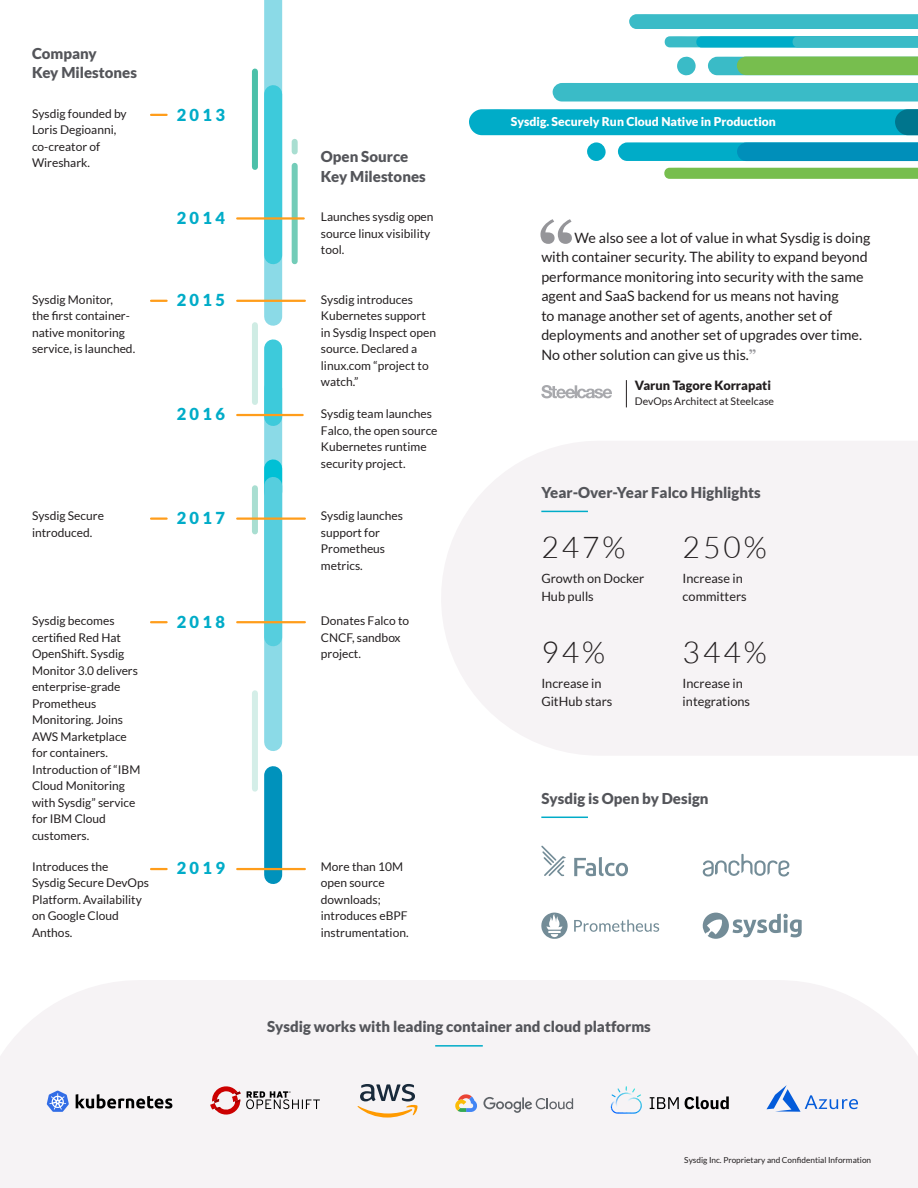
<style>
.page{position:relative;width:918px;height:1188px;background:#fff}
.page>*{position:absolute;margin:0;border:0;box-sizing:border-box;transform-origin:0 0}
.Sys_CB_text{font:700 72px "Georgia";color:#959599}
.Sys_CB_text-2{font:300 30px "Lato";letter-spacing:.1em;color:#231f20}
.Sys_CB_text-3{font:900 16.5px "Lato";letter-spacing:.2em;color:#00acc8}
.Sys_CB_H1{font:900 15px/19.5px "Lato";color:#54555a}
.Sys_CB_text-4{font:14.25px/19.5px "Lato";color:#231f20}
.Sys_CB_text-5{font:12.75px/18px "Lato";color:#231f20}
.Sys_CB_text-6{font:900 12.75px "Lato";color:#231f20}
.t1{font:900 12.15px "Lato";color:#fff}
.Sys_CB_text-7{font:12px/16.5px "Lato";color:#231f20}
.Sys_CB_text-8{font:10.5px "Lato";color:#231f20}
.Sys_CB_text-9{font:8.25px "Lato";color:#231f20}
.s1{font-family:"Georgia";font-weight:700;color:#959599}
</style>
<div class="page">
<svg style="left:469px;top:109px;width:449px;height:26px;background:#04aac6"></svg>
<div style="left:587px;top:142px;width:19px;height:19px;background:#00acc8;border-radius:50%"></div>
<svg style="left:618px;top:142px;width:300px;height:19px;background:#069dc1"></svg>
<svg style="left:677px;top:57px;width:19px;height:18px"></svg>
<svg style="left:708px;top:56px;width:210px;height:19px;background:#72bf64"></svg>
<div style="left:552px;top:83px;width:366px;height:19px;background:#3abbc7"></div>
<svg style="left:664px;top:36px;width:254px;height:12px;background:#2bb7c9"></svg>
<svg style="left:629px;top:14px;width:289px;height:15px;background:#3dbcc8"></svg>
<svg style="left:664px;top:168px;width:254px;height:11px;background:#79bf51"></svg>
<div style="left:252px;top:72px;width:6px;height:95px;background:#4cc0a9"></div>
<div style="left:252px;top:693px;width:6px;height:96px;background:#d4eee8"></div>
<div style="left:252px;top:325px;width:6px;height:77px;background:#cfece4"></div>
<div style="left:252px;top:488px;width:6px;height:43px;background:#a9ded1"></div>
<div style="left:292px;top:166px;width:6px;height:95px;background:#73ccb8"></div>
<div style="left:292px;top:142px;width:6px;height:10px;background:#a9ded1"></div>
<svg style="left:264px;top:417px;width:18px;height:325px;background:#80d7e5"></svg>
<div style="left:264px;top:0;width:18px;height:317px;background:#8bdae7"></div>
<div style="left:264px;top:94px;width:18px;height:161px;background:#3dcadb"></div>
<svg style="left:264px;top:468px;width:18px;height:18px"></svg>
<div style="left:264px;top:486px;width:18px;height:151px;background:#56cede"></div>
<div style="left:264px;top:348px;width:18px;height:69px;background:#3dcadb"></div>
<div style="left:139px;top:980px;width:640px;height:208px;background:#f6f3f5"></div>
<div style="left:599px;top:441px;width:319px;height:315px;background:#f6f3f5"></div>
<hr style="left:435px;top:1045px;width:48px;height:2px;background:#00acc8">
<svg style="left:47px;top:1091px;width:22px;height:21px"></svg>
<svg style="left:76px;top:1094px;width:96px;height:15px"></svg>
<svg style="left:210px;top:1086px;width:110px;height:29px"></svg>
<svg style="left:358px;top:1084px;width:60px;height:34px"></svg>
<svg style="left:455px;top:1094px;width:118px;height:19px"></svg>
<svg style="left:611px;top:1086px;width:31px;height:28px"></svg>
<svg style="left:650px;top:1096px;width:79px;height:13px"></svg>
<svg style="left:766px;top:1085px;width:92px;height:27px"></svg>
<svg style="left:626px;top:380px;width:1px;height:27px"></svg>
<svg style="left:541px;top:385px;width:71px;height:13px"></svg>
<div style="left:264px;top:775px;width:18px;height:100px;background:#0092bc"></div>
<hr style="left:541px;top:511px;width:47px;height:1px;background:#00acc8">
<hr style="left:541px;top:817px;width:47px;height:1px;background:#00acc8">
<svg style="left:541px;top:846px;width:25px;height:30px"></svg>
<svg style="left:574px;top:857px;width:54px;height:19px"></svg>
<svg style="left:703px;top:854px;width:86px;height:23px"></svg>
<svg style="left:574px;top:920px;width:85px;height:12px"></svg>
<svg style="left:541px;top:913px;width:27px;height:26px"></svg>
<svg style="left:703px;top:913px;width:99px;height:26px"></svg>
<svg style="left:151px;top:300px;width:16px;height:2px"></svg>
<svg style="left:151px;top:114px;width:16px;height:2px"></svg>
<hr style="left:237px;top:217px;width:67px;height:3px;background:#ff9d1b">
<hr style="left:237px;top:517px;width:68px;height:3px;background:#ff9d1b">
<hr style="left:237px;top:621px;width:68px;height:2px;background:#ff9d1b">
<hr style="left:237px;top:868px;width:68px;height:2px;background:#ff9d1b">
<hr style="left:237px;top:300px;width:68px;height:2px;background:#ff9d1b">
<hr style="left:151px;top:517px;width:16px;height:3px;background:#ff9d1b">
<svg style="left:151px;top:621px;width:16px;height:2px"></svg>
<svg style="left:151px;top:868px;width:16px;height:2px"></svg>
<hr style="left:237px;top:414px;width:66px;height:2px;background:#ff9d1b">
<p class="Sys_CB_H1" style="left:32px;top:43px;width:106px">Company<br>Key Milestones</p>
<p class="Sys_CB_text-7" style="left:32px;top:105px;width:96px">Sysdig founded by<br>Loris Degioanni, co-creator of<br>Wireshark.</p>
<p class="Sys_CB_text-7" style="left:32px;top:291px;width:105px">Sysdig Monitor,<br>the first container&shy;native monitoring service, is launched.</p>
<p class="Sys_CB_text-3" style="left:177px;top:105px;width:50px">2013</p>
<p class="Sys_CB_text-3" style="left:177px;top:208px;width:50px">2014</p>
<p class="Sys_CB_text-3" style="left:177px;top:290px;width:50px">2015</p>
<p class="Sys_CB_text-3" style="left:177px;top:405px;width:50px">2016</p>
<p class="Sys_CB_text-7" style="left:32px;top:508px;width:73px">Sysdig Secure introduced.</p>
<p class="Sys_CB_text-3" style="left:177px;top:508px;width:50px">2017</p>
<p class="Sys_CB_text-7" style="left:32px;top:613px;width:110px">Sysdig becomes certified Red Hat<br>OpenShift. Sysdig<br>Monitor 3.0 delivers enterprise-grade<br>Prometheus<br>Monitoring. Joins<br>AWS Marketplace for containers.<br>Introduction of “IBM<br>Cloud Monitoring with Sysdig” service for IBM Cloud customers.</p>
<p class="Sys_CB_text-7" style="left:32px;top:858px;width:78px">Introduces the</p>
<p class="Sys_CB_text-7" style="left:32px;top:874px;width:119px">Sysdig Secure DevOps<br>Platform. Availability on Google Cloud<br>Anthos.</p>
<p class="Sys_CB_text-3" style="left:177px;top:612px;width:50px">2018</p>
<p class="Sys_CB_text-3" style="left:177px;top:859px;width:50px">2019</p>
<p class="Sys_CB_H1" style="left:321px;top:147px;width:106px">Open Source<br>Key Milestones</p>
<p class="Sys_CB_text-7" style="left:321px;top:209px;width:114px">Launches sysdig open source linux visibility tool.</p>
<p class="Sys_CB_text-7" style="left:321px;top:291px;width:117px">Sysdig introduces<br>Kubernetes support in Sysdig Inspect open source. Declared a linux.com “project to watch.”</p>
<p class="Sys_CB_text-7" style="left:321px;top:405px;width:118px">Sysdig team launches<br>Falco, the open source<br>Kubernetes runtime security project.</p>
<p class="Sys_CB_text-7" style="left:321px;top:508px;width:84px">Sysdig launches support for<br>Prometheus metrics.</p>
<p class="Sys_CB_text-7" style="left:321px;top:613px;width:90px">Donates Falco to<br>CNCF, sandbox project.</p>
<p class="Sys_CB_text-7" style="left:321px;top:858px;width:89px">More than 10M open source downloads; introduces eBPF instrumentation.</p>
<p class="t1" style="left:511px;top:115px;width:267px">Sysdig. Securely Run Cloud Native in Production</p>
<p class="Sys_CB_text" style="left:538px;top:202px;width:39px">“</p>
<p class="Sys_CB_text-4" style="left:541px;top:228px;width:330px;text-indent:33px">We also see a lot of value in what Sysdig is doing with container security. The ability to expand beyond performance monitoring into security with the same agent and SaaS backend for us means not having<br>to manage another set of agents, another set of deployments and another set of upgrades over time.<br>No other solution can give us this.<span class="s1">”</span></p>
<p class="Sys_CB_text-6" style="left:635px;top:378px;width:138px">Varun Tagore Korrapati</p>
<p class="Sys_CB_text-8" style="left:635px;top:396px;width:141px">DevOps Architect at Steelcase</p>
<p class="Sys_CB_H1" style="left:541px;top:482px;width:221px">Year-Over-Year Falco Highlights</p>
<p class="Sys_CB_text-2" style="left:541px;top:532px;width:86px">247%</p>
<p class="Sys_CB_text-2" style="left:683px;top:532px;width:86px">250%</p>
<p class="Sys_CB_text-5" style="left:541px;top:570px;width:105px">Growth on Docker<br>Hub pulls</p>
<p class="Sys_CB_text-5" style="left:683px;top:570px;width:66px">Increase in committers</p>
<p class="Sys_CB_text-2" style="left:541px;top:636px;width:65px">94%</p>
<p class="Sys_CB_text-2" style="left:683px;top:636px;width:86px">344%</p>
<p class="Sys_CB_text-5" style="left:541px;top:674px;width:73px">Increase in<br>GitHub stars</p>
<p class="Sys_CB_text-5" style="left:683px;top:674px;width:69px">Increase in integrations</p>
<p class="Sys_CB_H1" style="left:541px;top:788px;width:169px">Sysdig is Open by Design</p>
<p class="Sys_CB_H1" style="left:267px;top:1017px;width:385px">Sysdig works with leading container and cloud platforms</p>
<p class="Sys_CB_text-9" style="left:684px;top:1156px;width:188px">Sysdig Inc. Proprietary and Confidential Information</p>
</div>
